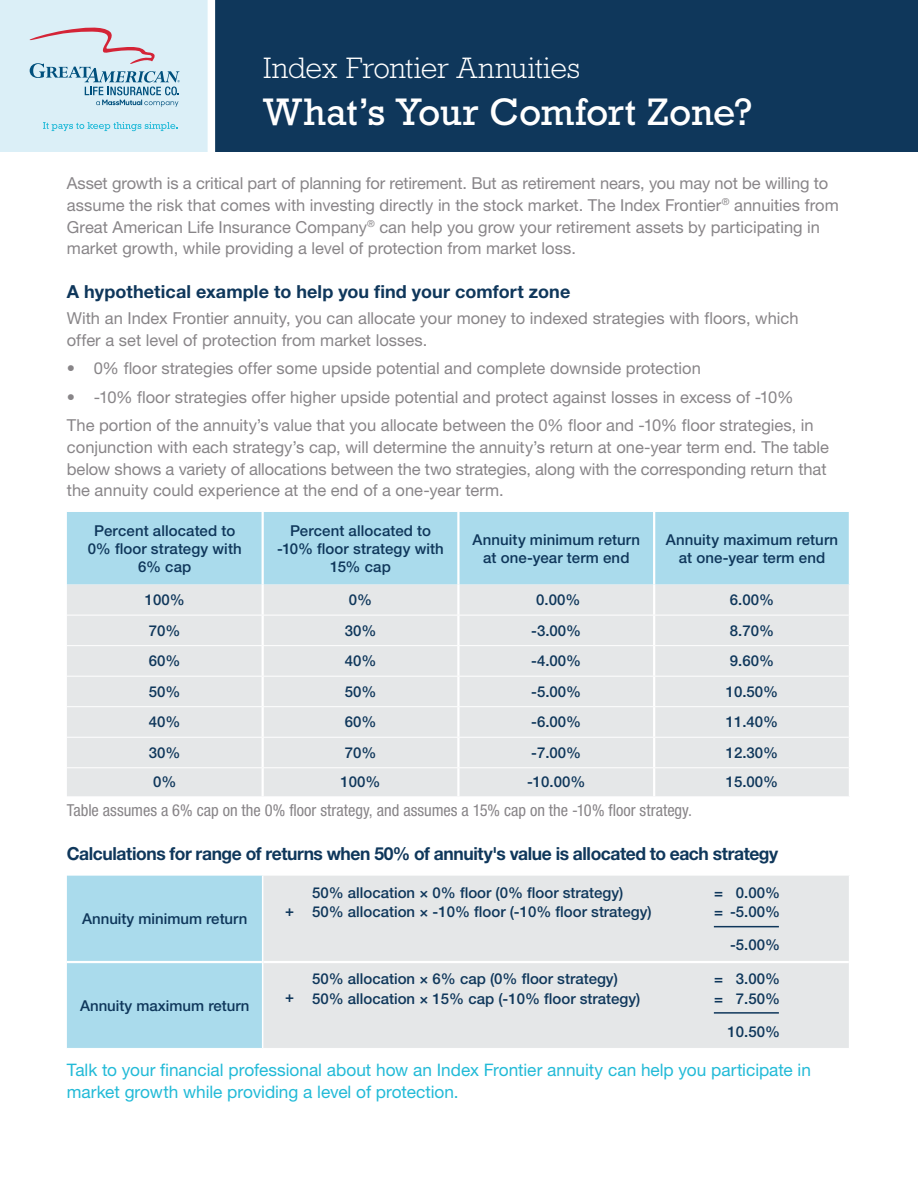
<style>
.page{position:relative;width:918px;height:1188px;background:#fff}
.page>*{position:absolute;margin:0;border:0;box-sizing:border-box;transform-origin:0 0}
.t1{font:39px "Rockwell Std";letter-spacing:-.005em;color:#fff}
.t2{font:300 30px "Rockwell Std";letter-spacing:-.01em;color:#fff}
.t3{font:700 18px "Helvetica Neue LT Std";letter-spacing:-.02em;color:#0f375b}
.t4{font:700 18px "Helvetica Neue LT Std";letter-spacing:.005em;color:#0f375b}
.t5{font:17.25px/22.5px "Helvetica Neue LT Std";color:#22bad7}
.t6{font:16.5px/21.8px "Helvetica Neue LT Std";color:#888588}
.t7{font:condensed 16.5px "Helvetica Neue LT Std";color:#888588}
.t8{font:500 15px/18px "Helvetica Neue LT Std";color:#0f375b;text-align:center}
</style>
<div class="page">
<div style="left:201px;top:0;width:717px;height:151px;background:#0f375b"></div>
<div style="left:0;top:0;width:208px;height:151px;background:#dbeff7"></div>
<div style="left:208px;top:0;width:7px;height:173px;background:#fff"></div>
<div style="left:67px;top:512px;width:782px;height:73px;background:#aadbec"></div>
<div style="left:67px;top:585px;width:782px;height:211px;background:#e5e7e8"></div>
<hr style="left:262px;top:512px;width:2px;height:73px;background:#fff">
<hr style="left:262px;top:585px;width:2px;height:30px;background:#fff">
<hr style="left:457px;top:585px;width:3px;height:30px;background:#fff">
<hr style="left:653px;top:585px;width:2px;height:30px;background:#fff">
<hr style="left:262px;top:615px;width:2px;height:30px;background:#fff">
<hr style="left:457px;top:615px;width:3px;height:30px;background:#fff">
<hr style="left:653px;top:615px;width:2px;height:30px;background:#fff">
<hr style="left:262px;top:646px;width:2px;height:30px;background:#fff">
<hr style="left:457px;top:646px;width:3px;height:30px;background:#fff">
<hr style="left:653px;top:646px;width:2px;height:30px;background:#fff">
<hr style="left:262px;top:677px;width:2px;height:29px;background:#fff">
<hr style="left:457px;top:677px;width:3px;height:29px;background:#fff">
<hr style="left:653px;top:677px;width:2px;height:29px;background:#fff">
<hr style="left:262px;top:707px;width:2px;height:30px;background:#fff">
<hr style="left:457px;top:707px;width:3px;height:30px;background:#fff">
<hr style="left:653px;top:707px;width:2px;height:30px;background:#fff">
<hr style="left:262px;top:738px;width:2px;height:29px;background:#fff">
<hr style="left:457px;top:738px;width:3px;height:29px;background:#fff">
<hr style="left:653px;top:738px;width:2px;height:29px;background:#fff">
<hr style="left:262px;top:768px;width:2px;height:28px;background:#fff">
<hr style="left:457px;top:768px;width:3px;height:28px;background:#fff">
<hr style="left:653px;top:768px;width:2px;height:28px;background:#fff">
<hr style="left:457px;top:512px;width:3px;height:73px;background:#fff">
<hr style="left:653px;top:512px;width:2px;height:73px;background:#fff">
<hr style="left:67px;top:615px;width:196px;height:1px;background:#fff">
<hr style="left:263px;top:615px;width:195px;height:1px;background:#fff">
<hr style="left:458px;top:615px;width:196px;height:1px;background:#fff">
<hr style="left:654px;top:615px;width:195px;height:1px;background:#fff">
<hr style="left:67px;top:645px;width:196px;height:1px;background:#fff">
<hr style="left:263px;top:645px;width:195px;height:1px;background:#fff">
<hr style="left:458px;top:645px;width:196px;height:1px;background:#fff">
<hr style="left:654px;top:645px;width:195px;height:1px;background:#fff">
<hr style="left:67px;top:676px;width:196px;height:1px;background:#fff">
<hr style="left:263px;top:676px;width:195px;height:1px;background:#fff">
<hr style="left:458px;top:676px;width:196px;height:1px;background:#fff">
<hr style="left:654px;top:676px;width:195px;height:1px;background:#fff">
<hr style="left:67px;top:706px;width:196px;height:1px;background:#fff">
<hr style="left:263px;top:706px;width:195px;height:1px;background:#fff">
<hr style="left:458px;top:706px;width:196px;height:1px;background:#fff">
<hr style="left:654px;top:706px;width:195px;height:1px;background:#fff">
<hr style="left:67px;top:737px;width:196px;height:1px;background:#fff">
<hr style="left:263px;top:737px;width:195px;height:1px;background:#fff">
<hr style="left:458px;top:737px;width:196px;height:1px;background:#fff">
<hr style="left:654px;top:737px;width:195px;height:1px;background:#fff">
<hr style="left:67px;top:767px;width:196px;height:1px;background:#fff">
<hr style="left:263px;top:767px;width:195px;height:1px;background:#fff">
<hr style="left:458px;top:767px;width:196px;height:1px;background:#fff">
<hr style="left:654px;top:767px;width:195px;height:1px;background:#fff">
<div style="left:67px;top:876px;width:195px;height:172px;background:#aadbec"></div>
<div style="left:263px;top:876px;width:586px;height:172px;background:#e5e7e8"></div>
<hr style="left:67px;top:961px;width:195px;height:2px;background:#fff">
<hr style="left:263px;top:961px;width:586px;height:2px;background:#fff">
<hr style="left:714px;top:926px;width:65px;height:1px;background:#0f375b">
<hr style="left:714px;top:1012px;width:65px;height:2px;background:#0f375b">
<svg style="left:29px;top:27px;width:151px;height:80px"></svg>
<svg style="left:43px;top:122px;width:135px;height:9px"></svg>
<h2 class="t2" style="left:263px;top:51px;width:319px">Index Frontier Annuities</h2>
<h1 class="t1" style="left:263px;top:89px;width:491px">What’s Your Comfort Zone?</h1>
<p class="t6" style="left:67px;top:172px;width:773px">Asset growth is a critical part of planning for retirement. But as retirement nears, you may not be willing to assume the risk that comes with investing directly in the stock market. The Index Frontier<sup>®</sup> annuities from Great American Life Insurance Company<sup>®</sup> can help you grow your retirement assets by participating in market growth, while providing a level of protection from market loss.</p>
<p class="t4" style="left:67px;top:280px;width:505px">A hypothetical example to help you find your comfort zone</p>
<p class="t6" style="left:67px;top:307px;width:733px">With an Index Frontier annuity, you can allocate your money to indexed strategies with floors, which offer a set level of protection from market losses.</p>
<p class="t6" style="left:67px;top:357px;width:636px">• 0% floor strategies offer some upside potential and complete downside protection</p>
<p class="t6" style="left:67px;top:382px;width:748px;line-height:28.5px">• -10% floor strategies offer higher upside potential and protect against losses in excess of -10%<br>The portion of the annuity’s value that you allocate between the 0% floor and -10% floor strategies, in</p>
<p class="t6" style="left:67px;top:436px;width:763px">conjunction with each strategy’s cap, will determine the annuity’s return at one-year term end. The table below shows a variety of allocations between the two strategies, along with the corresponding return that the annuity could experience at the end of a one-year term.</p>
<p class="t8" style="left:88px;top:521px;width:155px">Percent allocated to<br>0% floor strategy with<br>6% cap</p>
<p class="t8" style="left:277px;top:521px;width:168px">Percent allocated to -10% floor strategy with<br>15% cap</p>
<p class="t8" style="left:472px;top:530px;width:169px">Annuity minimum return at one-year term end</p>
<p class="t8" style="left:666px;top:530px;width:174px">Annuity maximum return at one-year term end</p>
<p class="t8" style="left:145px;top:591px;width:42px">100%</p>
<p class="t8" style="left:349px;top:591px;width:25px">0%</p>
<p class="t8" style="left:536px;top:591px;width:46px">0.00%</p>
<p class="t8" style="left:730px;top:591px;width:46px">6.00%</p>
<p class="t8" style="left:149px;top:621px;width:33px">70%</p>
<p class="t8" style="left:345px;top:621px;width:33px">30%</p>
<p class="t8" style="left:531px;top:621px;width:52px">-3.00%</p>
<p class="t8" style="left:730px;top:621px;width:46px">8.70%</p>
<p class="t8" style="left:149px;top:652px;width:33px">60%</p>
<p class="t8" style="left:345px;top:652px;width:33px">40%</p>
<p class="t8" style="left:531px;top:652px;width:52px">-4.00%</p>
<p class="t8" style="left:730px;top:652px;width:46px">9.60%</p>
<p class="t8" style="left:149px;top:682px;width:33px">50%</p>
<p class="t8" style="left:345px;top:682px;width:33px">50%</p>
<p class="t8" style="left:531px;top:682px;width:52px">-5.00%</p>
<p class="t8" style="left:726px;top:682px;width:54px">10.50%</p>
<p class="t8" style="left:149px;top:713px;width:33px">40%</p>
<p class="t8" style="left:345px;top:713px;width:33px">60%</p>
<p class="t8" style="left:531px;top:713px;width:52px">-6.00%</p>
<p class="t8" style="left:726px;top:713px;width:54px">11.40%</p>
<p class="t8" style="left:149px;top:743px;width:33px">30%</p>
<p class="t8" style="left:345px;top:743px;width:33px">70%</p>
<p class="t8" style="left:531px;top:743px;width:52px">-7.00%</p>
<p class="t8" style="left:726px;top:743px;width:54px">12.30%</p>
<p class="t8" style="left:153px;top:773px;width:25px">0%</p>
<p class="t8" style="left:341px;top:773px;width:42px">100%</p>
<p class="t8" style="left:527px;top:773px;width:60px">-10.00%</p>
<p class="t8" style="left:726px;top:773px;width:54px">15.00%</p>
<p class="t7" style="left:67px;top:801px;width:627px">Table assumes a 6% cap on the 0% floor strategy, and assumes a 15% cap on the -10% floor strategy.</p>
<p class="t3" style="left:67px;top:842px;width:713px">Calculations for range of returns when 50% of annuity's value is allocated to each strategy</p>
<p class="t8" style="left:82px;top:910px;width:167px">Annuity minimum return</p>
<p class="t8" style="left:312px;top:883px;width:313px">50% allocation × 0% floor (0% floor strategy)</p>
<p class="t8" style="left:714px;top:883px;width:67px">= 0.00%</p>
<p class="t8" style="left:285px;top:903px;width:368px">+ 50% allocation × -10% floor (-10% floor strategy)</p>
<p class="t8" style="left:714px;top:903px;width:67px">= -5.00%</p>
<p class="t8" style="left:730px;top:936px;width:52px">-5.00%</p>
<p class="t8" style="left:312px;top:970px;width:307px">50% allocation × 6% cap (0% floor strategy)</p>
<p class="t8" style="left:714px;top:970px;width:67px">= 3.00%</p>
<p class="t8" style="left:285px;top:989px;width:357px">+ 50% allocation × 15% cap (-10% floor strategy)</p>
<p class="t8" style="left:714px;top:989px;width:67px">= 7.50%</p>
<p class="t8" style="left:728px;top:1022px;width:54px">10.50%</p>
<p class="t5" style="left:67px;top:1058px;width:746px">Talk to your financial professional about how an Index Frontier annuity can help you participate in market growth while providing a level of protection.</p>
<p class="t8" style="left:80px;top:996px;width:171px">Annuity maximum return</p>
</div>
